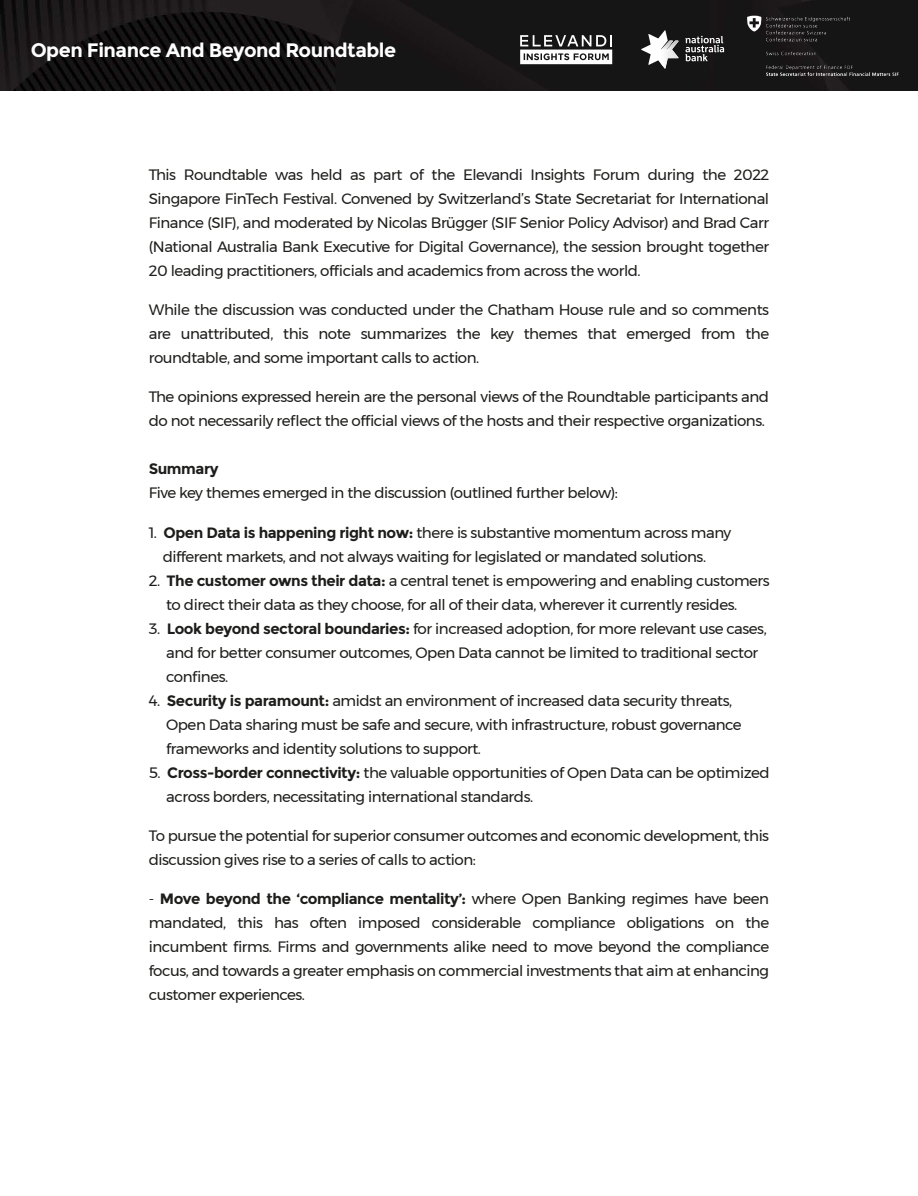
<style>
.page{position:relative;width:918px;height:1196px;background:#fff}
.page>*{position:absolute;margin:0;border:0;box-sizing:border-box;transform-origin:0 0}
.t1{font:700 19.5px "Montserrat";letter-spacing:-.025em;color:#fff}
.t2{font:15px/24px "Montserrat";letter-spacing:-.03em;color:#1d1d1b}
.t3{font:700 15px "Montserrat";letter-spacing:-.03em;color:#1d1d1b}
.s1{font-weight:700}
</style>
<div class="page">
<svg style="left:0;top:0;width:918px;height:91px;background:#151414"></svg>
<svg style="left:520px;top:35px;width:92px;height:29px"></svg>
<svg style="left:641px;top:30px;width:38px;height:39px"></svg>
<svg style="left:685px;top:36px;width:39px;height:25px"></svg>
<svg style="left:747px;top:16px;width:14px;height:16px"></svg>
<img style="left:763px;top:14px;width:143px;height:66px">
<h1 class="t1" style="left:31px;top:38px;width:367px">Open Finance And Beyond Roundtable</h1>
<p class="t2" style="left:149px;top:163px;width:622px;text-align:justify">This Roundtable was held as part of the Elevandi Insights Forum during the 2022<br>Singapore FinTech Festival. Convened by Switzerland’s State Secretariat for International Finance (SIF), and moderated by Nicolas Brügger (SIF Senior Policy Advisor) and Brad Carr (National Australia Bank Executive for Digital Governance), the session brought together 20 leading practitioners, officials and academics from across the world.</p>
<p class="t2" style="left:149px;top:298px;width:622px;text-align:justify">While the discussion was conducted under the Chatham House rule and so comments are unattributed, this note summarizes the key themes that emerged from the roundtable, and some important calls to action.</p>
<p class="t2" style="left:149px;top:385px;width:622px">The opinions expressed herein are the personal views of the Roundtable participants and do not necessarily reflect the official views of the hosts and their respective organizations.</p>
<p class="t3" style="left:149px;top:460px;width:71px">Summary</p>
<p class="t2" style="left:149px;top:481px;width:471px">Five key themes emerged in the discussion (outlined further below):</p>
<p class="t2" style="left:163px;top:520px;width:570px;text-indent:-14px">1. <span class="s1">Open Data is happening right now:</span> there is substantive momentum across many different markets, and not always waiting for legislated or mandated solutions.</p>
<p class="t2" style="left:166px;top:568px;width:605px;text-indent:-17px">2. <span class="s1">The customer owns their data:</span> a central tenet is empowering and enabling customers to direct their data as they choose, for all of their data, wherever it currently resides.</p>
<p class="t2" style="left:166px;top:616px;width:602px;text-indent:-17px">3. <span class="s1">Look beyond sectoral boundaries:</span> for increased adoption, for more relevant use cases, and for better consumer outcomes, Open Data cannot be limited to traditional sector confines.</p>
<p class="t2" style="left:166px;top:688px;width:577px;text-indent:-17px">4. <span class="s1">Security is paramount:</span> amidst an environment of increased data security threats,<br>Open Data sharing must be safe and secure, with infrastructure, robust governance frameworks and identity solutions to support.</p>
<p class="t2" style="left:166px;top:760px;width:605px;text-indent:-17px">5. <span class="s1">Cross-border connectivity:</span> the valuable opportunities of Open Data can be optimized across borders, necessitating international standards.</p>
<p class="t2" style="left:149px;top:823px;width:622px">To pursue the potential for superior consumer outcomes and economic development, this discussion gives rise to a series of calls to action:</p>
<p class="t2" style="left:149px;top:886px;width:622px;text-align:justify">- <span class="s1">Move beyond the ‘compliance mentality’:</span> where Open Banking regimes have been mandated, this has often imposed considerable compliance obligations on the incumbent firms. Firms and governments alike need to move beyond the compliance focus, and towards a greater emphasis on commercial investments that aim at enhancing customer experiences.</p>
</div>
